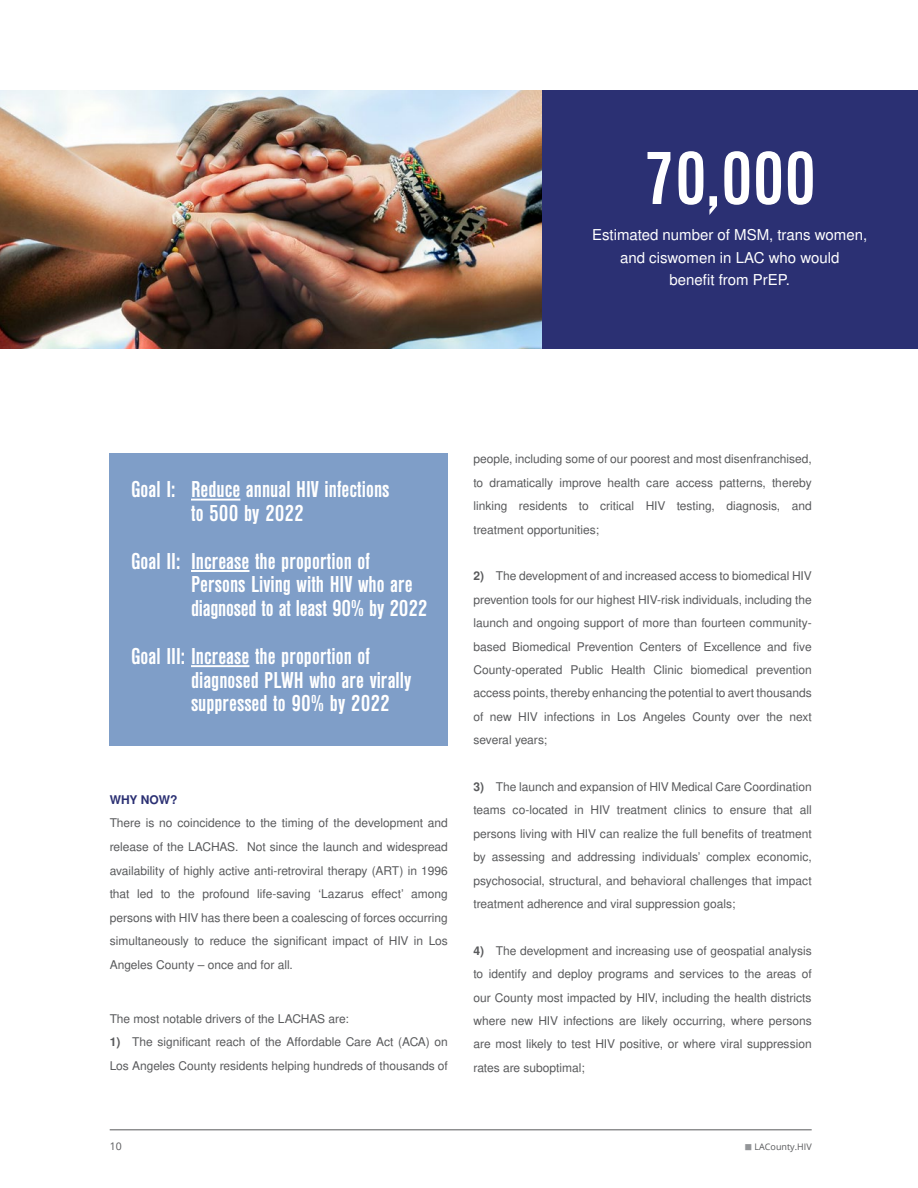
<style>
.page{position:relative;width:918px;height:1188px;background:#fff}
.page>*{position:absolute;margin:0;border:0;box-sizing:border-box;transform-origin:0 0}
.t1{font:700 condensed 78px "Nimbus Sans DOT";color:#fff}
.t2{font:700 condensed 24px/23.9px "Nimbus Sans DOT";color:#fff}
.t3{font:15px/22.5px "Nimbus San L";color:#fff;text-align:center}
.t4{font:12px/23.4px "Nimbus San L";color:#58595b;text-align:justify}
.t5{font:700 12px "Nimbus San L";letter-spacing:-.005em;color:#2b3073}
.t6{font:10.5px "Open Sans";color:#58595b}
.t7{font:9px "Open Sans";color:#58595b}
.s1{font-weight:700}
.s2{color:#939598}
</style>
<div class="page">
<img style="left:0;top:90px;width:542px;height:259px">
<div style="left:542px;top:90px;width:376px;height:259px;background:#2b3073"></div>
<div style="left:110px;top:454px;width:338px;height:292px;background:#7f9ec8"></div>
<hr style="left:191px;top:499px;width:49px;height:2px;background:#fff">
<hr style="left:191px;top:570px;width:58px;height:2px;background:#fff">
<hr style="left:191px;top:665px;width:58px;height:2px;background:#fff">
<hr style="left:110px;top:1129px;width:702px;height:1px;background:#58595b">
<h1 class="t1" style="left:643px;top:136px;width:174px">70,000</h1>
<p class="t3" style="left:592px;top:223px;width:276px">Estimated number of MSM, trans women, and ciswomen in LAC who would<br>benefit from PrEP.</p>
<h2 class="t2" style="left:191px;top:478px;width:200px;text-indent:-60px">Goal I: Reduce annual HIV infections to 500 by 2022</h2>
<h2 class="t2" style="left:191px;top:549px;width:238px;text-indent:-60px">Goal II: Increase the proportion of<br>Persons Living with HIV who are diagnosed to at least 90% by 2022</h2>
<h2 class="t2" style="left:191px;top:644px;width:222px;text-indent:-60px">Goal III: Increase the proportion of diagnosed PLWH who are virally suppressed to 90% by 2022</h2>
<p class="t5" style="left:110px;top:791px;width:69px">WHY NOW?</p>
<p class="t4" style="left:110px;top:811px;width:340px">There is no coincidence to the timing of the development and release of the LACHAS. Not since the launch and widespread availability of highly active anti-retroviral therapy (ART) in 1996 that led to the profound life-saving ‘Lazarus effect’ among persons with HIV has there been a coalescing of forces occurring simultaneously to reduce the significant impact of HIV in Los Angeles County – once and for all.</p>
<p class="t4" style="left:110px;top:1006px;width:241px">The most notable drivers of the LACHAS are:</p>
<p class="t4" style="left:110px;top:1030px;width:340px"><span class="s1">1)</span> The significant reach of the Affordable Care Act (ACA) on<br>Los Angeles County residents helping hundreds of thousands of</p>
<p class="t4" style="left:473px;top:447px;width:340px">people, including some of our poorest and most disenfranchised, to dramatically improve health care access patterns, thereby linking residents to critical HIV testing, diagnosis, and treatment opportunities;</p>
<p class="t4" style="left:473px;top:564px;width:340px"><span class="s1">2)</span> The development of and increased access to biomedical HIV prevention tools for our highest HIV-risk individuals, including the launch and ongoing support of more than fourteen community&shy;based Biomedical Prevention Centers of Excellence and five County-operated Public Health Clinic biomedical prevention access points, thereby enhancing the potential to avert thousands of new HIV infections in Los Angeles County over the next several years;</p>
<p class="t4" style="left:473px;top:775px;width:340px"><span class="s1">3)</span> The launch and expansion of HIV Medical Care Coordination teams co-located in HIV treatment clinics to ensure that all persons living with HIV can realize the full benefits of treatment by assessing and addressing individuals’ complex economic, psychosocial, structural, and behavioral challenges that impact treatment adherence and viral suppression goals;</p>
<p class="t4" style="left:473px;top:938px;width:340px"><span class="s1">4)</span> The development and increasing use of geospatial analysis to identify and deploy programs and services to the areas of our County most impacted by HIV, including the health districts where new HIV infections are likely occurring, where persons are most likely to test HIV positive, or where viral suppression rates are suboptimal;</p>
<p class="t6" style="left:110px;top:1139px;width:14px">10</p>
<p class="t7" style="left:744px;top:1141px;width:69px"><span class="s2">■</span> LACounty.HIV</p>
</div>
